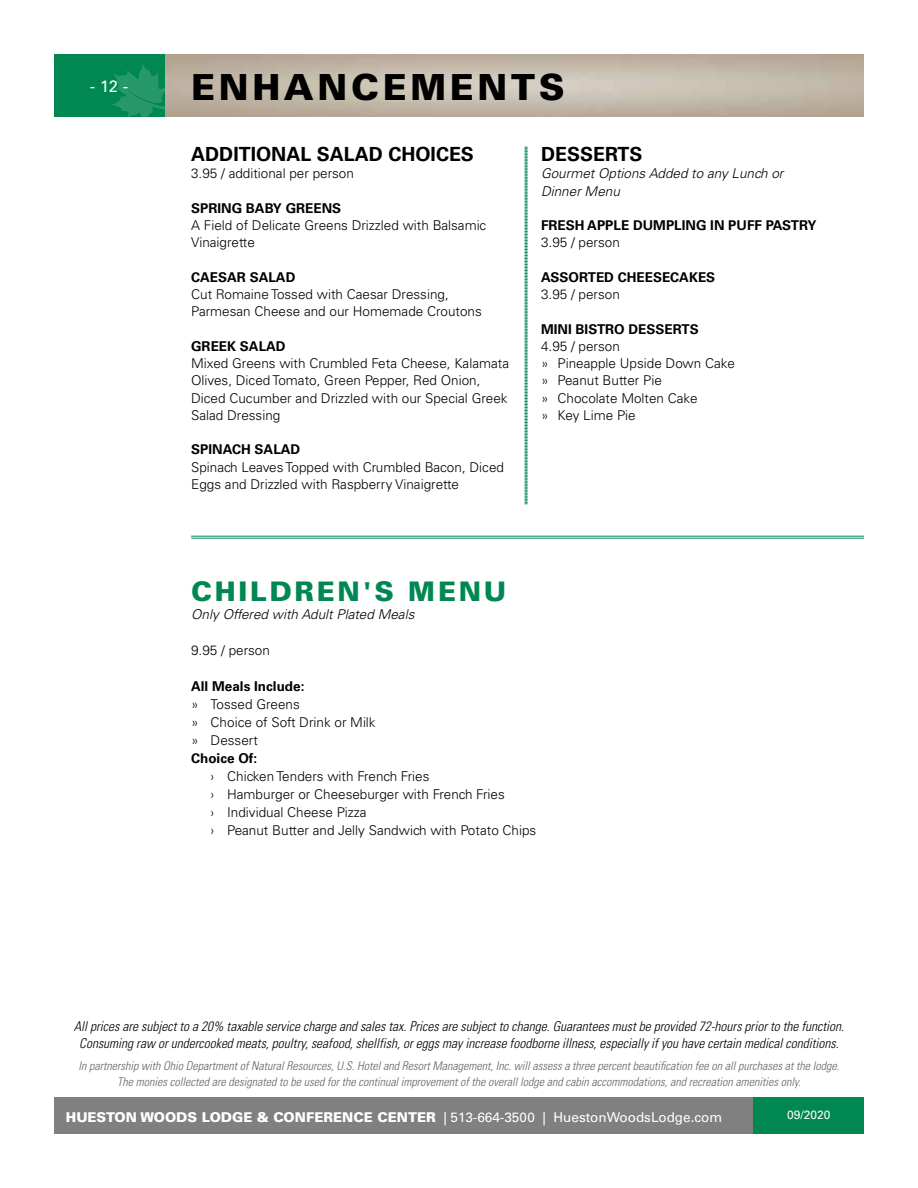
<style>
.page{position:relative;width:918px;height:1188px;background:#fff}
.page>*{position:absolute;margin:0;border:0;box-sizing:border-box;transform-origin:0 0}
.t1{font:900 36px "Univers LT Std";letter-spacing:.1em;color:#000}
.t2{font:900 27px "Univers LT Std";letter-spacing:.1em;color:#008752}
.t3{font:700 19.5px "Univers LT Std";color:#000}
.t4{font:16.5px "Univers LT Std";color:#fff}
.t5{font:300 13.5px/17.2px "Univers LT Std";color:#000}
.t6{font:italic 300 condensed 13.5px/16.2px "Univers LT Std";color:#000;text-align:center}
.t7{font:700 13.5px "Univers LT Std";color:#000}
.t8{font:italic 300 13.5px/17.2px "Univers LT Std";color:#000}
.t9{font:13.5px "Univers LT Std";color:#fff}
.t10{font:italic 300 condensed 12px/16.2px "Univers LT Std";color:#636466;text-align:center}
.t11{font:12px "Univers LT Std";color:#fff}
.s1{font-weight:900}
</style>
<div class="page">
<div style="left:54px;top:1097px;width:700px;height:37px;background:#808080"></div>
<img style="left:164px;top:54px;width:700px;height:63px">
<div style="left:54px;top:54px;width:110px;height:63px;background:#008752"></div>
<div style="left:754px;top:1097px;width:110px;height:37px;background:#008752"></div>
<svg style="left:111px;top:62px;width:53px;height:55px"></svg>
<svg style="left:524px;top:147px;width:4px;height:357px"></svg>
<hr style="left:191px;top:538px;width:673px;height:1px;background:#008752">
<hr style="left:191px;top:536px;width:673px;height:1px;background:#008752">
<p class="t4" style="left:90px;top:76px;width:40px">- 12 -</p>
<h1 class="t1" style="left:191px;top:64px;width:375px">ENHANCEMENTS</h1>
<h3 class="t3" style="left:191px;top:143px;width:284px">ADDITIONAL SALAD CHOICES</h3>
<p class="t5" style="left:191px;top:165px;width:164px">3.95 / additional per person</p>
<p class="t7" style="left:191px;top:200px;width:152px">SPRING BABY GREENS</p>
<p class="t5" style="left:191px;top:217px;width:297px">A Field of Delicate Greens Drizzled with Balsamic<br>Vinaigrette</p>
<p class="t7" style="left:191px;top:269px;width:106px">CAESAR SALAD</p>
<p class="t5" style="left:191px;top:286px;width:292px">Cut Romaine Tossed with Caesar Dressing,<br>Parmesan Cheese and our Homemade Croutons</p>
<p class="t7" style="left:191px;top:338px;width:96px">GREEK SALAD</p>
<p class="t5" style="left:191px;top:355px;width:320px">Mixed Greens with Crumbled Feta Cheese, Kalamata Olives, Diced Tomato, Green Pepper, Red Onion, Diced Cucumber and Drizzled with our Special Greek Salad Dressing</p>
<p class="t7" style="left:191px;top:442px;width:111px">SPINACH SALAD</p>
<p class="t5" style="left:191px;top:458px;width:314px">Spinach Leaves Topped with Crumbled Bacon, Diced<br>Eggs and Drizzled with Raspberry Vinaigrette</p>
<h3 class="t3" style="left:541px;top:143px;width:103px">DESSERTS</h3>
<p class="t8" style="left:541px;top:165px;width:244px">Gourmet Options Added to any Lunch or<br>Dinner Menu</p>
<p class="t7" style="left:541px;top:217px;width:277px">FRESH APPLE DUMPLING IN PUFF PASTRY</p>
<p class="t5" style="left:541px;top:234px;width:80px">3.95 / person</p>
<p class="t7" style="left:541px;top:269px;width:176px">ASSORTED CHEESECAKES</p>
<p class="t5" style="left:541px;top:286px;width:80px">3.95 / person</p>
<p class="t7" style="left:541px;top:321px;width:159px">MINI BISTRO DESSERTS</p>
<p class="t5" style="left:541px;top:337px;width:195px">4.95 / person<br>» Pineapple Upside Down Cake » Peanut Butter Pie<br>» Chocolate Molten Cake<br>» Key Lime Pie</p>
<h2 class="t2" style="left:191px;top:574px;width:317px">CHILDREN'S MENU</h2>
<p class="t8" style="left:191px;top:605px;width:225px">Only Offered with Adult Plated Meals</p>
<p class="t5" style="left:191px;top:641px;width:80px">9.95 / person</p>
<p class="t7" style="left:191px;top:678px;width:115px">All Meals Include:</p>
<p class="t5" style="left:191px;top:695px;width:186px;line-height:18px">» Tossed Greens<br>» Choice of Soft Drink or Milk » Dessert</p>
<p class="t7" style="left:191px;top:750px;width:68px">Choice Of:</p>
<p class="t5" style="left:211px;top:767px;width:327px;line-height:18px">› Chicken Tenders with French Fries<br>› Hamburger or Cheeseburger with French Fries<br>› Individual Cheese Pizza<br>› Peanut Butter and Jelly Sandwich with Potato Chips</p>
<p class="t6" style="left:74px;top:1019px;width:772px">All prices are subject to a 20% taxable service charge and sales tax. Prices are subject to change. Guarantees must be provided 72-hours prior to the function.<br>Consuming raw or undercooked meats, poultry, seafood, shellfish, or eggs may increase foodborne illness, especially if you have certain medical conditions.</p>
<p class="t10" style="left:79px;top:1057px;width:762px">In partnership with Ohio Department of Natural Resources, U.S. Hotel and Resort Management, Inc. will assess a three percent beautification fee on all purchases at the lodge.<br>The monies collected are designated to be used for the continual improvement of the overall lodge and cabin accommodations, and recreation amenities only.</p>
<p class="t9" style="left:66px;top:1109px;width:658px"><span class="s1">HUESTON WOODS LODGE &amp; CONFERENCE CENTER</span> | 513-664-3500 | HuestonWoodsLodge.com</p>
<p class="t11" style="left:787px;top:1108px;width:45px">09/2020</p>
</div>
